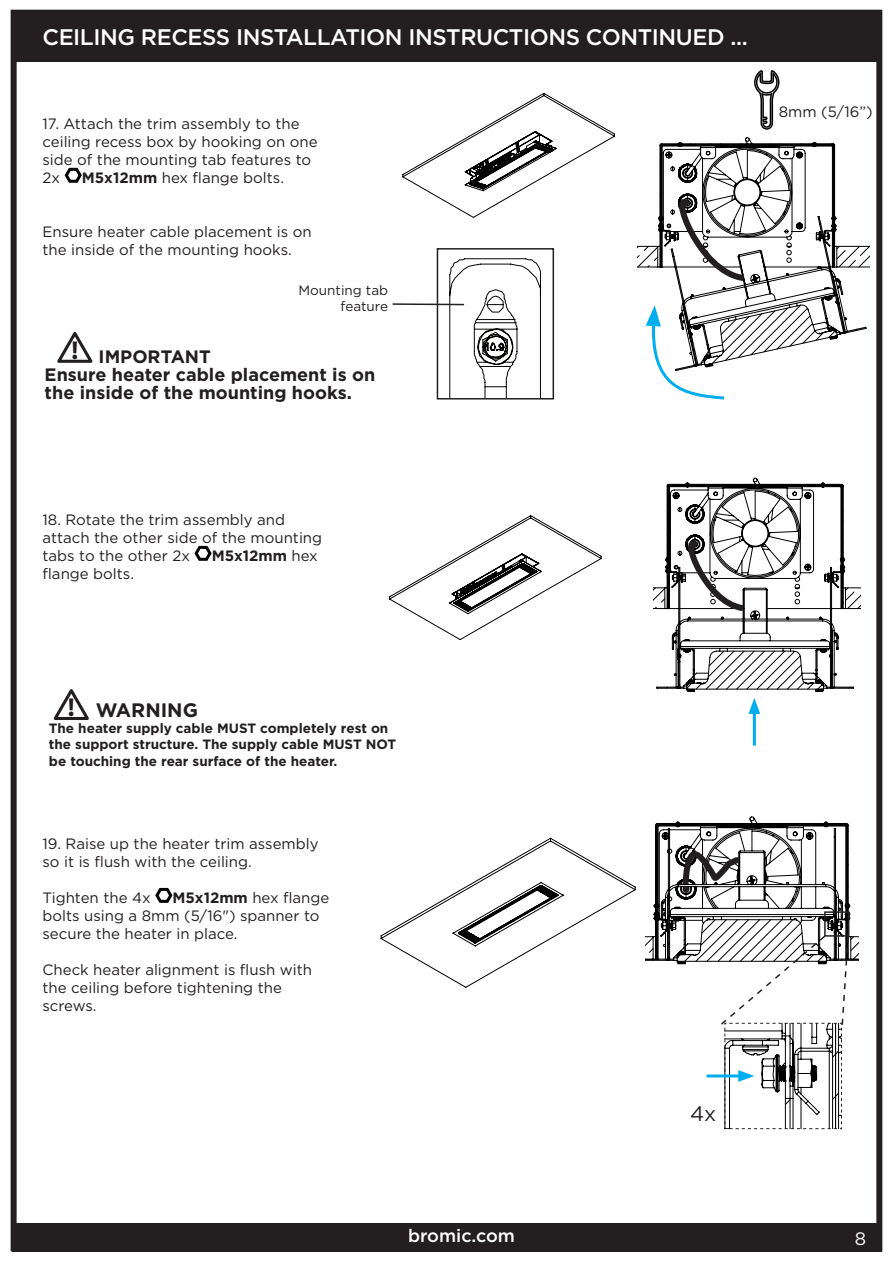
<style>
.page{position:relative;width:893px;height:1263px;background:#fff}
.page>*{position:absolute;margin:0;border:0;box-sizing:border-box;transform-origin:0 0}
.t1{font:700 25.95px "Myriad";color:#231f20}
.t2{font:500 22.5px "Gotham";letter-spacing:-.02em;color:#fff}
.t3{font:21px "Gotham";color:#231f20}
.t4{font:700 19.5px "Gotham";color:#231f20}
.t5{font:700 18px/18px "Gotham";color:#231f20}
.t6{font:500 18px "Gotham";color:#fff}
.t7{font:18px "Gotham";color:#fff}
.t8{font:15px/18px "Gotham";color:#231f20}
.t9{font:700 15px "Gotham";color:#231f20}
.t10{font:700 13.5px/16.2px "Gotham";color:#231f20}
.t11{font:13.5px/16.2px "Gotham";color:#231f20;text-align:right}
.s1{font-weight:700}
.s2{font-weight:400}
</style>
<div class="page">
<div style="left:12px;top:1223px;width:870px;height:29px;background:#231f20"></div>
<div style="left:11px;top:10px;width:871px;height:1241px;border:6px solid #231f20"></div>
<svg style="left:64px;top:167px;width:18px;height:16px"></svg>
<svg style="left:194px;top:545px;width:18px;height:16px"></svg>
<svg style="left:155px;top:887px;width:18px;height:16px"></svg>
<div style="left:17px;top:15px;width:865px;height:46px;background:#231f20"></div>
<svg style="left:402px;top:92px;width:213px;height:126px"></svg>
<svg style="left:389px;top:515px;width:213px;height:125px"></svg>
<svg style="left:380px;top:837px;width:256px;height:151px"></svg>
<svg style="left:754px;top:70px;width:26px;height:60px"></svg>
<svg style="left:54px;top:689px;width:35px;height:31px"></svg>
<svg style="left:638px;top:137px;width:231px;height:224px"></svg>
<svg style="left:668px;top:187px;width:82px;height:98px"></svg>
<svg style="left:654px;top:477px;width:207px;height:215px"></svg>
<hr style="left:753px;top:708px;width:3px;height:38px;background:#00aeef">
<svg style="left:748px;top:698px;width:12px;height:16px"></svg>
<svg style="left:646px;top:305px;width:81px;height:95px"></svg>
<svg style="left:57px;top:332px;width:36px;height:31px"></svg>
<svg style="left:645px;top:816px;width:213px;height:313px"></svg>
<svg style="left:392px;top:249px;width:161px;height:150px"></svg>
<h2 class="t2" style="left:43px;top:27px;width:707px">CEILING RECESS INSTALLATION INSTRUCTIONS CONTINUED ...</h2>
<p class="t8" style="left:43px;top:115px;width:277px">17. Attach the trim assembly to the ceiling recess box by hooking on one side of the mounting tab features to<br>2x</p>
<p class="t8" style="left:82px;top:169px;width:204px"><span class="s1">M5x12mm</span> hex flange bolts.</p>
<p class="t8" style="left:43px;top:223px;width:271px">Ensure heater cable placement is on the inside of the mounting hooks.</p>
<p class="t11" style="left:298px;top:283px;width:91px">Mounting tab feature</p>
<h1 class="t1" style="left:71px;top:335px;width:8px">!</h1>
<p class="t5" style="left:45px;top:348px;width:332px;text-indent:54px">IMPORTANT<br>Ensure heater cable placement is on the inside of the mounting hooks.</p>
<p class="t8" style="left:779px;top:104px;width:95px">8mm (5/16”)</p>
<p class="t8" style="left:43px;top:511px;width:281px">18. Rotate the trim assembly and attach the other side of the mounting tabs to the other 2x</p>
<p class="t9" style="left:212px;top:549px;width:108px">M5x12mm <span class="s2">hex</span></p>
<p class="t8" style="left:43px;top:565px;width:93px">flange bolts.</p>
<h1 class="t1" style="left:68px;top:692px;width:8px">!</h1>
<h3 class="t4" style="left:96px;top:701px;width:104px">WARNING</h3>
<p class="t10" style="left:49px;top:721px;width:349px">The heater supply cable MUST completely rest on the support structure. The supply cable MUST NOT be touching the rear surface of the heater.</p>
<p class="t8" style="left:43px;top:835px;width:278px">19. Raise up the heater trim assembly so it is flush with the ceiling.</p>
<p class="t8" style="left:43px;top:889px;width:110px">Tighten the 4x</p>
<p class="t8" style="left:43px;top:889px;width:288px;text-indent:130px"><span class="s1">M5x12mm</span> hex flange bolts using a 8mm (5/16") spanner to secure the heater in place.</p>
<p class="t8" style="left:43px;top:961px;width:271px">Check heater alignment is flush with the ceiling before tightening the screws.</p>
<h3 class="t3" style="left:690px;top:1104px;width:28px">4x</h3>
<p class="t6" style="left:408px;top:1227px;width:108px">bromic.com</p>
<p class="t7" style="left:855px;top:1231px;width:13px">8</p>
</div>
